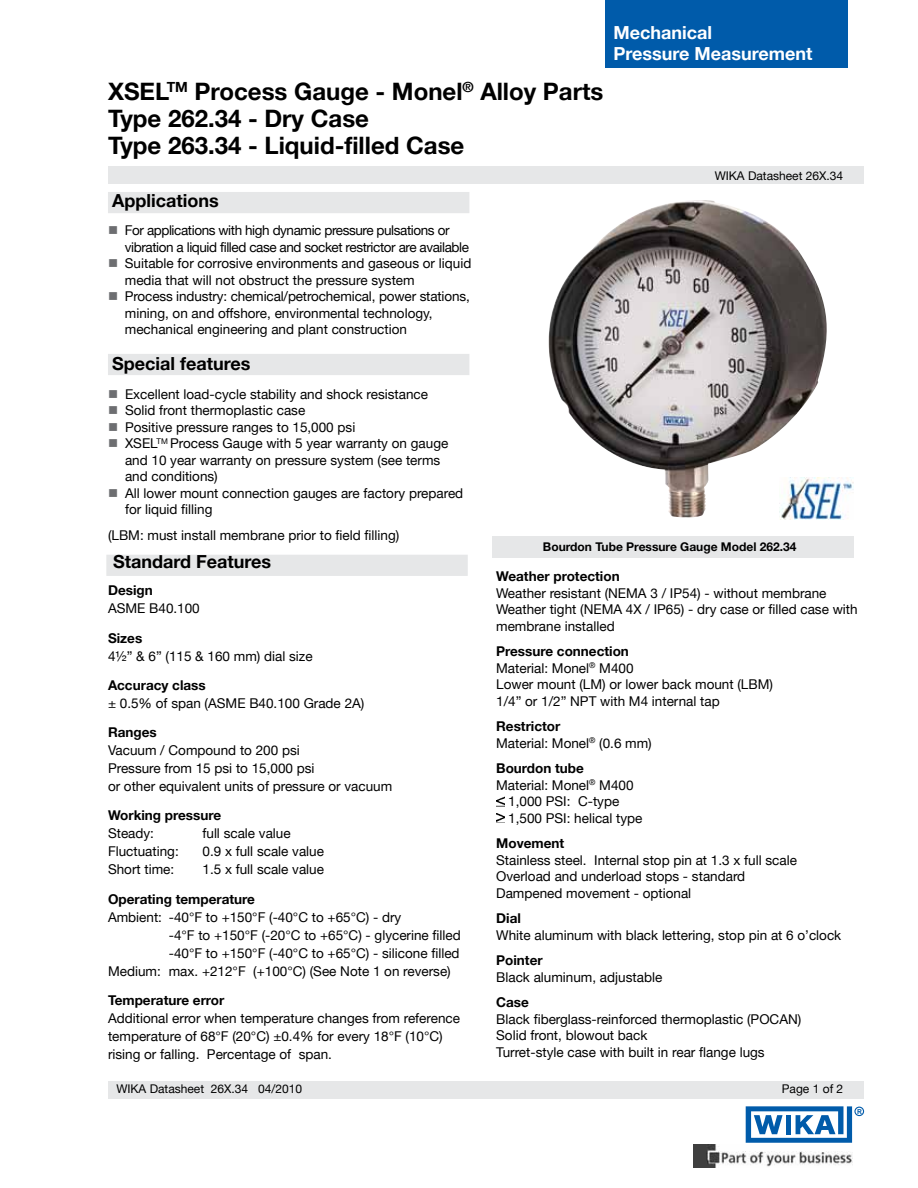
<style>
.page{position:relative;width:918px;height:1188px;background:#fff}
.page>*{position:absolute;margin:0;border:0;box-sizing:border-box;transform-origin:0 0}
.t1{font:700 24px/27px "Helvetica Neue";color:#000}
.t2{font:700 18px "Helvetica Neue";color:#000}
.t3{font:700 18px/21.6px "Helvetica Neue";color:#fff}
.t4{font:13.5px/16.5px "Helvetica Neue";color:#000}
.t5{font:700 13.5px "Helvetica Neue";color:#000}
.t6{font:13.5px/16.5px "Helvetica Neue";letter-spacing:-.03em;color:#000}
.t7{font:12px "Helvetica Neue";color:#000}
.t8{font:700 12px "Helvetica Neue";color:#000}
.t9{font:700 6.75px "Arial";color:#005baa}
.s1{color:#6d6e71}
.s2{font-weight:700}
</style>
<div class="page">
<img style="left:693px;top:1145px;width:160px;height:23px">
<div style="left:108px;top:1081px;width:756px;height:17px;background:#e6e7e8"></div>
<div style="left:108px;top:167px;width:756px;height:17px;background:#e6e7e8"></div>
<div style="left:606px;top:0;width:242px;height:68px;background:#005baa"></div>
<div style="left:492px;top:537px;width:361px;height:21px;background:#e6e7e8"></div>
<div style="left:108px;top:354px;width:361px;height:21px;background:#e6e7e8"></div>
<div style="left:108px;top:192px;width:361px;height:21px;background:#e6e7e8"></div>
<div style="left:106px;top:555px;width:362px;height:21px;background:#e6e7e8"></div>
<svg style="left:746px;top:1106px;width:106px;height:37px"></svg>
<div style="left:854px;top:1107px;width:10px;height:9px;border:1px solid #005baa;border-radius:50%"></div>
<svg style="left:496px;top:797px;width:9px;height:9px"></svg>
<svg style="left:496px;top:813px;width:9px;height:10px"></svg>
<img style="left:780px;top:477px;width:74px;height:43px">
<img style="left:549px;top:200px;width:279px;height:317px">
<h1 class="t1" style="left:108px;top:77px;width:497px">XSEL<sup>TM</sup> Process Gauge - Monel<sup>®</sup> Alloy Parts<br>Type 262.34 - Dry Case<br>Type 263.34 - Liquid-filled Case</h1>
<h2 class="t3" style="left:613px;top:21px;width:201px">Mechanical<br>Pressure Measurement</h2>
<p class="t7" style="left:715px;top:169px;width:130px">WIKA Datasheet 26X.34</p>
<h2 class="t2" style="left:112px;top:189px;width:108px">Applications</h2>
<p class="t6" style="left:125px;top:222px;width:346px;text-indent:-17px"><span class="s1">■</span> For applications with high dynamic pressure pulsations or vibration a liquid filled case and socket restrictor are available</p>
<p class="t4" style="left:125px;top:255px;width:348px;text-indent:-17px"><span class="s1">■</span> Suitable for corrosive environments and gaseous or liquid media that will not obstruct the pressure system</p>
<p class="t4" style="left:125px;top:288px;width:346px;text-indent:-17px"><span class="s1">■</span> Process industry: chemical/petrochemical, power stations, mining, on and offshore, environmental technology, mechanical engineering and plant construction</p>
<h2 class="t2" style="left:112px;top:353px;width:140px">Special features</h2>
<p class="t4" style="left:108px;top:386px;width:322px"><span class="s1">■</span> Excellent load-cycle stability and shock resistance</p>
<p class="t4" style="left:108px;top:402px;width:199px"><span class="s1">■</span> Solid front thermoplastic case</p>
<p class="t4" style="left:108px;top:419px;width:249px"><span class="s1">■</span> Positive pressure ranges to 15,000 psi</p>
<p class="t4" style="left:125px;top:435px;width:325px;text-indent:-17px"><span class="s1">■</span> XSEL<sup>TM</sup> Process Gauge with 5 year warranty on gauge and 10 year warranty on pressure system (see terms and conditions)</p>
<p class="t4" style="left:125px;top:485px;width:340px;text-indent:-17px"><span class="s1">■</span> All lower mount connection gauges are factory prepared for liquid filling</p>
<p class="t4" style="left:108px;top:527px;width:293px">(LBM: must install membrane prior to field filling)</p>
<h2 class="t2" style="left:113px;top:551px;width:160px">Standard Features</h2>
<p class="t5" style="left:108px;top:582px;width:46px">Design</p>
<p class="t4" style="left:108px;top:600px;width:93px">ASME B40.100</p>
<p class="t5" style="left:108px;top:630px;width:36px">Sizes</p>
<p class="t4" style="left:108px;top:647px;width:206px">4½” &amp; 6” (115 &amp; 160 mm) dial size</p>
<p class="t5" style="left:108px;top:677px;width:99px">Accuracy class</p>
<p class="t4" style="left:108px;top:695px;width:258px">± 0.5% of span (ASME B40.100 Grade 2A)</p>
<p class="t5" style="left:108px;top:724px;width:50px">Ranges</p>
<p class="t4" style="left:108px;top:741px;width:286px;line-height:18px">Vacuum / Compound to 200 psi<br>Pressure from 15 psi to 15,000 psi<br>or other equivalent units of pressure or vacuum</p>
<p class="t5" style="left:108px;top:807px;width:115px">Working pressure</p>
<p class="t4" style="left:108px;top:825px;width:48px">Steady:</p>
<p class="t4" style="left:202px;top:825px;width:90px">full scale value</p>
<p class="t4" style="left:108px;top:843px;width:72px">Fluctuating:</p>
<p class="t4" style="left:202px;top:843px;width:123px">0.9 x full scale value</p>
<p class="t4" style="left:108px;top:861px;width:68px">Short time:</p>
<p class="t4" style="left:202px;top:861px;width:123px">1.5 x full scale value</p>
<p class="t5" style="left:108px;top:891px;width:148px">Operating temperature</p>
<p class="t4" style="left:108px;top:908px;width:295px">Ambient: -40°F to +150°F (-40°C to +65°C) - dry</p>
<p class="t4" style="left:169px;top:926px;width:294px">-4°F to +150°F (-20°C to +65°C) - glycerine filled</p>
<p class="t4" style="left:169px;top:944px;width:292px">-40°F to +150°F (-40°C to +65°C) - silicone filled</p>
<p class="t4" style="left:108px;top:962px;width:344px">Medium: max. +212°F (+100°C) (See Note 1 on reverse)</p>
<p class="t5" style="left:108px;top:992px;width:118px">Temperature error</p>
<p class="t4" style="left:108px;top:1009px;width:354px;line-height:18px">Additional error when temperature changes from reference temperature of 68°F (20°C) ±0.4% for every 18°F (10°C) rising or falling. Percentage of span.</p>
<p class="t8" style="left:543px;top:539px;width:255px">Bourdon Tube Pressure Gauge Model 262.34</p>
<p class="t5" style="left:496px;top:568px;width:125px">Weather protection</p>
<p class="t4" style="left:496px;top:585px;width:363px">Weather resistant (NEMA 3 / IP54) - without membrane<br>Weather tight (NEMA 4X / IP65) - dry case or filled case with membrane installed</p>
<p class="t4" style="left:496px;top:643px;width:278px"><span class="s2">Pressure connection<br></span>Material: Monel<sup>®</sup> M400<br>Lower mount (LM) or lower back mount (LBM)<br>1/4” or 1/2” NPT with M4 internal tap</p>
<p class="t4" style="left:496px;top:718px;width:157px"><span class="s2">Restrictor<br></span>Material: Monel<sup>®</sup> (0.6 mm)</p>
<p class="t5" style="left:496px;top:760px;width:89px">Bourdon tube</p>
<p class="t4" style="left:496px;top:777px;width:139px">Material: Monel<sup>®</sup> M400</p>
<p class="t4" style="left:508px;top:793px;width:113px">1,000 PSI: C-type</p>
<p class="t4" style="left:508px;top:810px;width:136px">1,500 PSI: helical type</p>
<p class="t5" style="left:496px;top:835px;width:69px">Movement</p>
<p class="t4" style="left:496px;top:852px;width:302px">Stainless steel. Internal stop pin at 1.3 x full scale<br>Overload and underload stops - standard<br>Dampened movement - optional</p>
<p class="t5" style="left:496px;top:910px;width:26px">Dial</p>
<p class="t4" style="left:496px;top:927px;width:347px">White aluminum with black lettering, stop pin at 6 o’clock</p>
<p class="t5" style="left:496px;top:952px;width:48px">Pointer</p>
<p class="t4" style="left:496px;top:969px;width:168px">Black aluminum, adjustable</p>
<p class="t5" style="left:496px;top:994px;width:34px">Case</p>
<p class="t4" style="left:496px;top:1011px;width:307px">Black fiberglass-reinforced thermoplastic (POCAN)<br>Solid front, blowout back<br>Turret-style case with built in rear flange lugs</p>
<p class="t7" style="left:116px;top:1081px;width:187px">WIKA Datasheet 26X.34 · 04/2010</p>
<p class="t7" style="left:782px;top:1081px;width:63px">Page 1 of 2</p>
<p class="t9" style="left:857px;top:1107px;width:6px">R</p>
</div>
